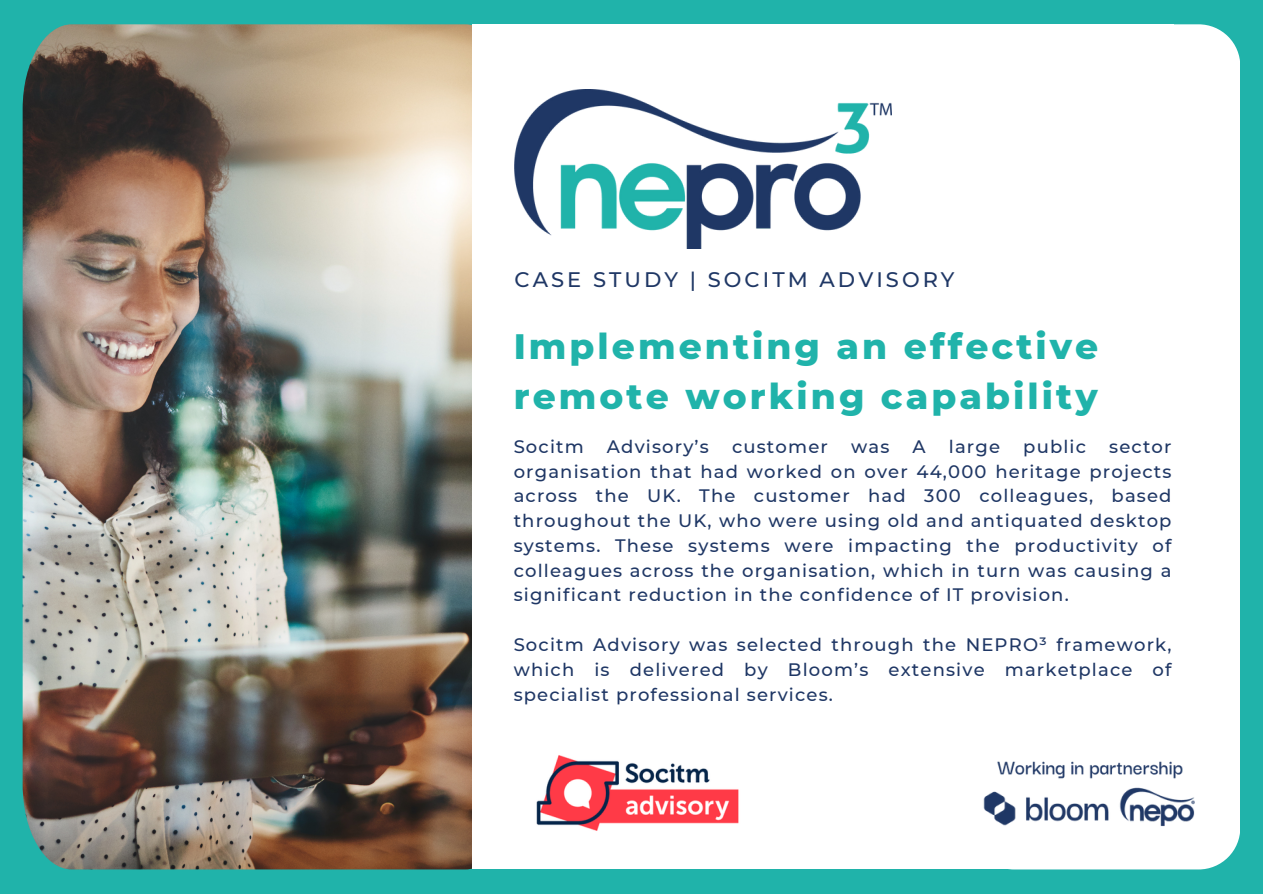
<style>
.page{position:relative;width:1263px;height:894px;background:#fff}
.page>*{position:absolute;margin:0;border:0;box-sizing:border-box;transform-origin:0 0}
.t1{font:800 36px/49.5px "Montserrat";letter-spacing:.085em;color:#20b3aa}
.t2{font:500 21px "Montserrat";letter-spacing:.145em;color:#1f3765}
.t3{font:500 18px/24.8px "Montserrat";letter-spacing:.065em;color:#1f3765;text-align:justify}
</style>
<div class="page">
<div style="left:0;top:0;width:1263px;height:893px;background:#20b3aa"></div>
<img style="left:23px;top:24px;width:449px;height:845px">
<div style="left:1174px;top:24px;width:66px;height:845px;background:#fff"></div>
<div style="left:472px;top:24px;width:702px;height:845px;background:#fff"></div>
<img style="left:515px;top:89px;width:376px;height:159px">
<img style="left:536px;top:755px;width:203px;height:76px">
<img style="left:983px;top:751px;width:224px;height:77px">
<p class="t2" style="left:515px;top:266px;width:441px">CASE STUDY | SOCITM ADVISORY</p>
<p class="t1" style="left:514px;top:321px;width:586px">Implementing an effective remote working capability</p>
<p class="t3" style="left:514px;top:434px;width:72px">Socitm</p>
<p class="t3" style="left:607px;top:434px;width:103px">Advisory’s</p>
<p class="t3" style="left:732px;top:434px;width:97px">customer</p>
<p class="t3" style="left:851px;top:434px;width:40px">was</p>
<p class="t3" style="left:912px;top:434px;width:15px">A</p>
<p class="t3" style="left:949px;top:434px;width:53px">large</p>
<p class="t3" style="left:1023px;top:434px;width:64px">public</p>
<p class="t3" style="left:514px;top:434px;width:659px;text-indent:596px">sector organisation that had worked on over 44,000 heritage projects across the UK. The customer had 300 colleagues, based throughout the UK, who were using old and antiquated desktop systems. These systems were impacting the productivity of colleagues across the organisation, which in turn was causing a significant reduction in the confidence of IT provision.</p>
<h1 class="t3" style="left:514px;top:632px;width:659px">Socitm Advisory was selected through the NEPRO³ framework, which is delivered by Bloom’s extensive marketplace of specialist professional services.</h1>
</div>
